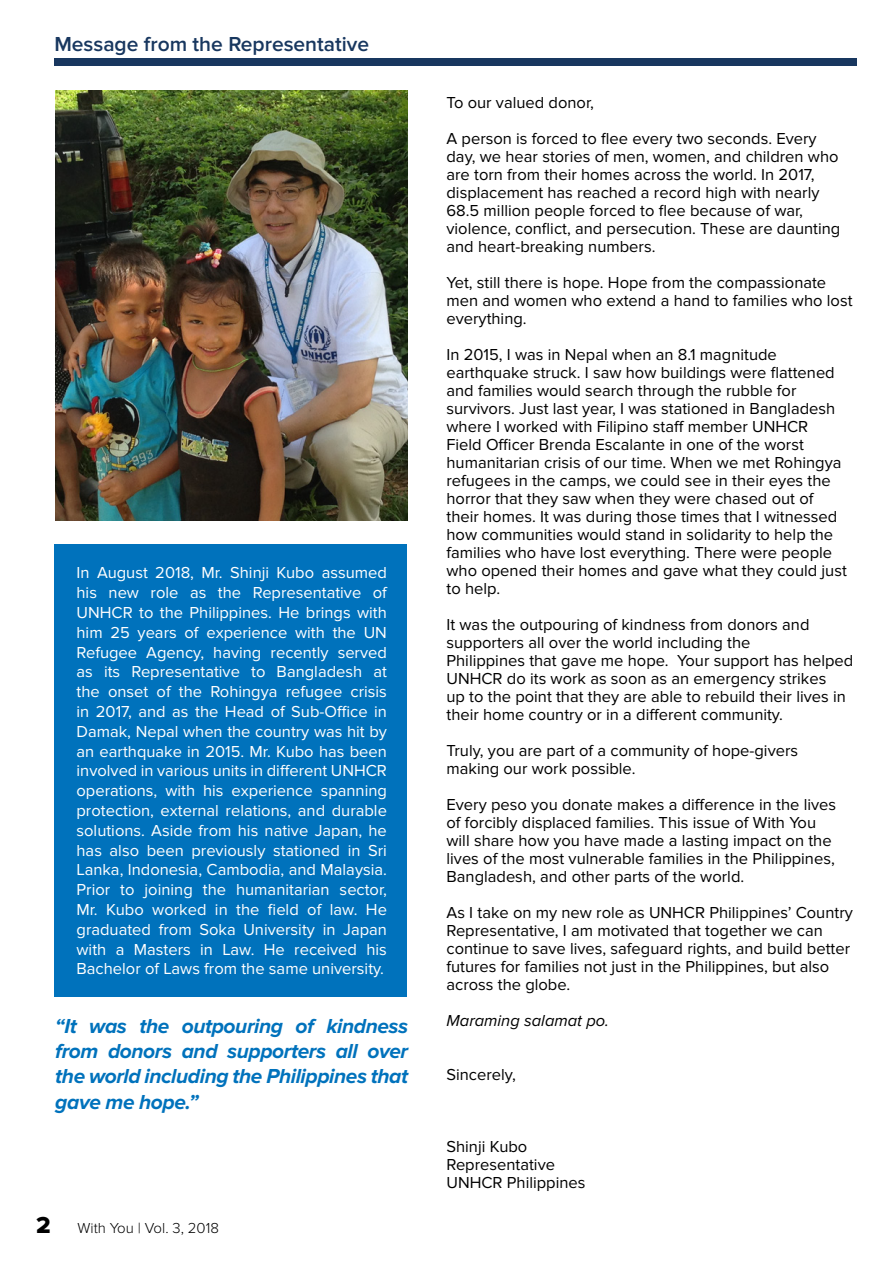
<style>
.page{position:relative;width:893px;height:1263px;background:#fff}
.page>*{position:absolute;margin:0;border:0;box-sizing:border-box;transform-origin:0 0}
.t1{font:italic 700 21px/25.2px "Proxima Nova";letter-spacing:-.02em;color:#0072bc;text-align:justify}
.t2{font:600 21px "Proxima Nova";color:#18375f}
.t3{font:16.5px/18px "Proxima Nova";color:#000}
.t4{font:16.5px/19.8px "Proxima Nova";color:#fff;text-align:justify}
.t5{font:italic 16.5px "Proxima Nova";color:#000}
.t6{font:300 15px "Proxima Nova";color:#000}
.s1{font-family:"Proxima Nova Extrabld";font-weight:400;font-size:24px}
</style>
<div class="page">
<div style="left:54px;top:544px;width:353px;height:453px;background:#0072bc"></div>
<div style="left:54px;top:58px;width:803px;height:8px;background:#18375f"></div>
<img style="left:55px;top:90px;width:352px;height:431px">
<p class="t2" style="left:54px;top:32px;width:316px">Message from the Representative</p>
<p class="t4" style="left:77px;top:563px;width:312px">In August 2018, Mr. Shinji Kubo assumed his new role as the Representative of UNHCR to the Philippines. He brings with him 25 years of experience with the UN Refugee Agency, having recently served as its Representative to Bangladesh at the onset of the Rohingya refugee crisis in 2017, and as the Head of Sub-Office in Damak, Nepal when the country was hit by an earthquake in 2015. Mr. Kubo has been involved in various units in different UNHCR operations, with his experience spanning protection, external relations, and durable solutions. Aside from his native Japan, he has also been previously stationed in Sri Lanka, Indonesia, Cambodia, and Malaysia.<br>Prior to joining the humanitarian sector, Mr. Kubo worked in the field of law. He graduated from Soka University in Japan with a Masters in Law. He received his Bachelor of Laws from the same university.</p>
<p class="t1" style="left:55px;top:1014px;width:354px">“It was the outpouring of kindness from donors and supporters all over the world including the Philippines that gave me hope.”</p>
<p class="t6" style="left:36px;top:1220px;width:184px"><span class="s1">2</span> With You | Vol. 3, 2018</p>
<p class="t3" style="left:446px;top:85px;width:372px;line-height:36px">To our valued donor,<br>A person is forced to flee every two seconds. Every</p>
<p class="t3" style="left:446px;top:148px;width:395px">day, we hear stories of men, women, and children who are torn from their homes across the world. In 2017, displacement has reached a record high with nearly 68.5 million people forced to flee because of war, violence, conflict, and persecution. These are daunting and heart-breaking numbers.</p>
<p class="t3" style="left:446px;top:274px;width:407px">Yet, still there is hope. Hope from the compassionate men and women who extend a hand to families who lost everything.</p>
<p class="t3" style="left:446px;top:346px;width:402px">In 2015, I was in Nepal when an 8.1 magnitude earthquake struck. I saw how buildings were flattened and families would search through the rubble for survivors. Just last year, I was stationed in Bangladesh where I worked with Filipino staff member UNHCR Field Officer Brenda Escalante in one of the worst humanitarian crisis of our time. When we met Rohingya refugees in the camps, we could see in their eyes the horror that they saw when they were chased out of their homes. It was during those times that I witnessed how communities would stand in solidarity to help the families who have lost everything. There were people who opened their homes and gave what they could just to help.</p>
<p class="t3" style="left:446px;top:616px;width:408px">It was the outpouring of kindness from donors and supporters all over the world including the<br>Philippines that gave me hope. Your support has helped UNHCR do its work as soon as an emergency strikes<br>up to the point that they are able to rebuild their lives in their home country or in a different community.</p>
<p class="t3" style="left:446px;top:742px;width:353px">Truly, you are part of a community of hope-givers making our work possible.</p>
<p class="t3" style="left:446px;top:796px;width:391px">Every peso you donate makes a difference in the lives of forcibly displaced families. This issue of With You will share how you have made a lasting impact on the lives of the most vulnerable families in the Philippines, Bangladesh, and other parts of the world.</p>
<p class="t3" style="left:446px;top:904px;width:408px">As I take on my new role as UNHCR Philippines’ Country Representative, I am motivated that together we can continue to save lives, safeguard rights, and build better futures for families not just in the Philippines, but also across the globe.</p>
<p class="t5" style="left:446px;top:1011px;width:164px">Maraming salamat po.</p>
<p class="t3" style="left:446px;top:1066px;width:71px">Sincerely,</p>
<p class="t3" style="left:446px;top:1138px;width:140px">Shinji Kubo<br>Representative<br>UNHCR Philippines</p>
</div>
